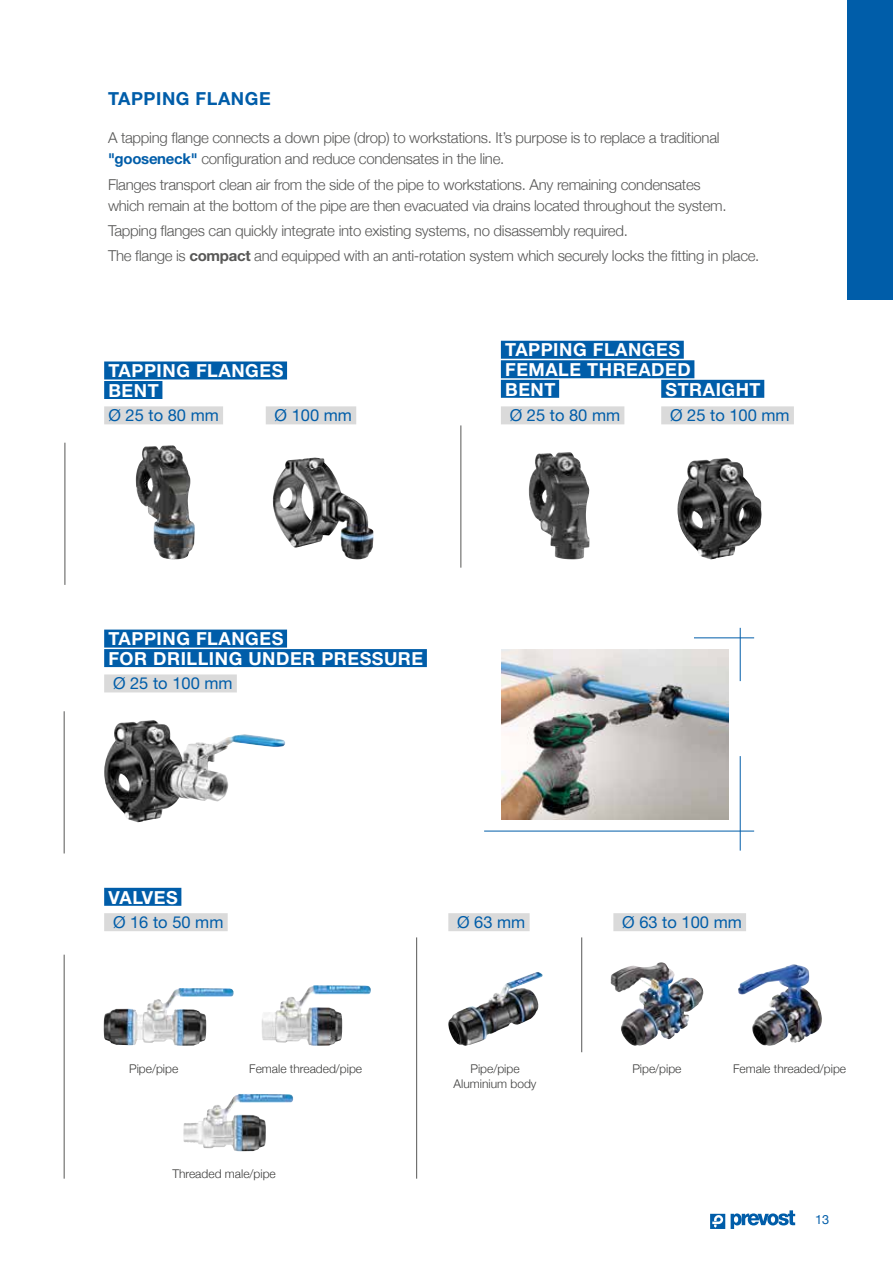
<style>
.page{position:relative;width:893px;height:1263px;background:#fff}
.page>*{position:absolute;margin:0;border:0;box-sizing:border-box;transform-origin:0 0}
.t1{font:700 18px/19.5px "Helvetica Neue LT Std";letter-spacing:.03em;color:#fff}
.t2{font:700 18px "Helvetica Neue LT Std";letter-spacing:.03em;color:#005da9}
.t3{font:16.5px "Helvetica Neue LT Std";color:#005da9}
.t4{font:300 15px/21px "Helvetica Neue";letter-spacing:-.02em;color:#575756}
.t5{font:12.75px "Helvetica Neue";color:#005da9}
.t6{font:300 12px "Helvetica Neue";color:#3c3c3b}
.s1{font-family:"Helvetica Neue LT Std";font-weight:700;color:#005da9}
.s2{font-family:"Helvetica Neue LT Std";font-weight:700}
</style>
<div class="page">
<svg style="left:710px;top:1214px;width:15px;height:15px"></svg>
<svg style="left:731px;top:1210px;width:64px;height:19px"></svg>
<div style="left:848px;top:0;width:45px;height:300px;background:#005da9"></div>
<div style="left:104px;top:361px;width:183px;height:18px;background:#005da9"></div>
<div style="left:104px;top:381px;width:58px;height:18px;background:#005da9"></div>
<div style="left:501px;top:341px;width:183px;height:18px;background:#005da9"></div>
<div style="left:104px;top:630px;width:183px;height:18px;background:#005da9"></div>
<div style="left:104px;top:649px;width:323px;height:18px;background:#005da9"></div>
<div style="left:104px;top:888px;width:77px;height:18px;background:#005da9"></div>
<div style="left:104px;top:406px;width:119px;height:18px;background:#dadada"></div>
<div style="left:104px;top:674px;width:133px;height:18px;background:#dadada"></div>
<div style="left:501px;top:406px;width:123px;height:18px;background:#dadada"></div>
<div style="left:661px;top:406px;width:133px;height:18px;background:#dadada"></div>
<div style="left:266px;top:406px;width:90px;height:18px;background:#dadada"></div>
<hr style="left:64px;top:711px;width:1px;height:142px;background:#575756">
<hr style="left:461px;top:425px;width:1px;height:143px;background:#575756">
<hr style="left:740px;top:756px;width:1px;height:95px;background:#005da9">
<hr style="left:740px;top:628px;width:1px;height:53px;background:#005da9">
<hr style="left:484px;top:831px;width:270px;height:1px;background:#005da9">
<hr style="left:694px;top:638px;width:60px;height:1px;background:#005da9">
<hr style="left:65px;top:443px;width:1px;height:142px;background:#575756">
<hr style="left:64px;top:955px;width:1px;height:224px;background:#575756">
<hr style="left:581px;top:937px;width:1px;height:115px;background:#575756">
<hr style="left:416px;top:937px;width:1px;height:242px;background:#575756">
<img style="left:136px;top:445px;width:59px;height:114px">
<img style="left:273px;top:457px;width:101px;height:102px">
<img style="left:529px;top:452px;width:61px;height:107px">
<img style="left:677px;top:458px;width:84px;height:101px">
<div style="left:104px;top:913px;width:124px;height:18px;background:#dadada"></div>
<div style="left:613px;top:913px;width:133px;height:18px;background:#dadada"></div>
<div style="left:448px;top:913px;width:82px;height:18px;background:#dadada"></div>
<img style="left:104px;top:988px;width:130px;height:58px">
<img style="left:262px;top:985px;width:109px;height:61px">
<img style="left:183px;top:1094px;width:56px;height:54px">
<img style="left:611px;top:962px;width:91px;height:84px">
<img style="left:738px;top:964px;width:84px;height:82px">
<img style="left:104px;top:720px;width:181px;height:102px">
<img style="left:448px;top:972px;width:95px;height:74px">
<div style="left:501px;top:360px;width:193px;height:18px;background:#005da9"></div>
<div style="left:501px;top:380px;width:58px;height:18px;background:#005da9"></div>
<div style="left:661px;top:380px;width:103px;height:18px;background:#005da9"></div>
<img style="left:501px;top:649px;width:228px;height:171px">
<p class="t2" style="left:108px;top:87px;width:164px">TAPPING FLANGE</p>
<p class="t4" style="left:108px;top:126px;width:613px">A tapping flange connects a down pipe (drop) to workstations. It’s purpose is to replace a traditional <span class="s1">"gooseneck"</span> configuration and reduce condensates in the line.</p>
<p class="t4" style="left:108px;top:173px;width:620px">Flanges transport clean air from the side of the pipe to workstations. Any remaining condensates which remain at the bottom of the pipe are then evacuated via drains located throughout the system.</p>
<p class="t4" style="left:108px;top:217px;width:653px;line-height:25.2px">Tapping flanges can quickly integrate into existing systems, no disassembly required.<br>The flange is <span class="s2">compact</span> and equipped with an anti-rotation system which securely locks the fitting in place.</p>
<p class="t1" style="left:108px;top:361px;width:176px">TAPPING FLANGES<br>BENT</p>
<p class="t1" style="left:505px;top:340px;width:176px">TAPPING FLANGES</p>
<p class="t1" style="left:505px;top:359px;width:187px">FEMALE THREADED<br>BENT</p>
<p class="t1" style="left:665px;top:379px;width:97px">STRAIGHT</p>
<p class="t3" style="left:108px;top:406px;width:112px">Ø 25 to 80 mm</p>
<p class="t3" style="left:275px;top:406px;width:79px">Ø 100 mm</p>
<p class="t3" style="left:510px;top:406px;width:112px">Ø 25 to 80 mm</p>
<p class="t3" style="left:670px;top:406px;width:121px">Ø 25 to 100 mm</p>
<p class="t1" style="left:108px;top:629px;width:316px">TAPPING FLANGES<br>FOR DRILLING UNDER PRESSURE</p>
<p class="t3" style="left:113px;top:674px;width:121px">Ø 25 to 100 mm</p>
<p class="t1" style="left:108px;top:887px;width:71px">VALVES</p>
<p class="t3" style="left:113px;top:912px;width:112px">Ø 16 to 50 mm</p>
<p class="t3" style="left:457px;top:912px;width:70px">Ø 63 mm</p>
<p class="t3" style="left:622px;top:912px;width:121px">Ø 63 to 100 mm</p>
<p class="t6" style="left:129px;top:1059px;width:51px">Pipe/pipe</p>
<p class="t6" style="left:249px;top:1059px;width:114px">Female threaded/pipe</p>
<p class="t6" style="left:733px;top:1059px;width:114px">Female threaded/pipe</p>
<p class="t6" style="left:471px;top:1059px;width:51px">Pipe/pipe</p>
<p class="t6" style="left:632px;top:1059px;width:51px">Pipe/pipe</p>
<p class="t6" style="left:454px;top:1074px;width:84px">Aluminium body</p>
<p class="t6" style="left:172px;top:1164px;width:105px">Threaded male/pipe</p>
<p class="t5" style="left:815px;top:1210px;width:16px">13</p>
</div>
